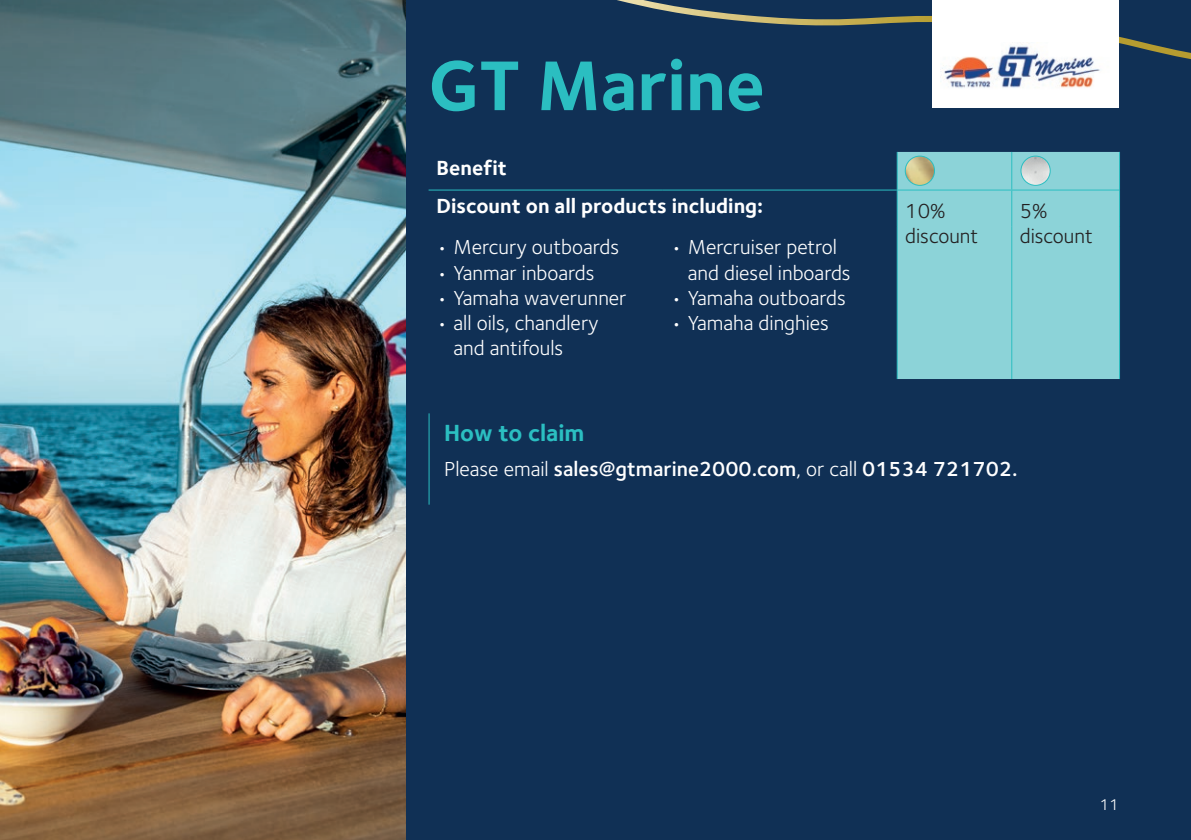
<style>
.page{position:relative;width:1191px;height:840px;background:#fff}
.page>*{position:absolute;margin:0;border:0;box-sizing:border-box;transform-origin:0 0}
.t1{font:700 72.8px "Foundry Sterling";color:#2bbec1}
.t2{font:700 24px "Foundry Sterling";color:#2bbec1}
.t3{font:21px/25.2px "Foundry Sterling";color:#fff}
.t4{font:600 21px "Foundry Sterling";color:#fff}
.t5{font:700 21px/38px "Foundry Sterling";color:#fff}
.t6{font:21px/25.2px "Foundry Sterling";color:#231f20}
.t7{font:16px "Foundry Sterling";color:#fff}
.s1{font-weight:400}
</style>
<div class="page">
<div style="left:0;top:0;width:1191px;height:839px;background:#103055"></div>
<img style="left:0;top:0;width:405px;height:839px">
<svg style="left:617px;top:0;width:574px;height:59px"></svg>
<div style="left:897px;top:152px;width:222px;height:227px;background:#8cd3d8"></div>
<hr style="left:896px;top:152px;width:1px;height:37px;background:#2bbec1">
<hr style="left:1011px;top:152px;width:1px;height:37px;background:#2bbec1">
<hr style="left:1119px;top:152px;width:1px;height:37px;background:#2bbec1">
<hr style="left:428px;top:189px;width:235px;height:1px;background:#2bbec1">
<hr style="left:663px;top:189px;width:234px;height:1px;background:#2bbec1">
<hr style="left:897px;top:189px;width:114px;height:1px;background:#2bbec1">
<hr style="left:896px;top:190px;width:1px;height:36px;background:#2bbec1">
<hr style="left:1011px;top:189px;width:109px;height:1px;background:#2bbec1">
<hr style="left:1011px;top:190px;width:1px;height:36px;background:#2bbec1">
<hr style="left:1119px;top:190px;width:1px;height:36px;background:#2bbec1">
<hr style="left:896px;top:226px;width:1px;height:153px;background:#2bbec1">
<hr style="left:1011px;top:226px;width:1px;height:153px;background:#2bbec1">
<hr style="left:1119px;top:226px;width:1px;height:153px;background:#2bbec1">
<img style="left:905px;top:156px;width:29px;height:29px;border-radius:15px">
<div style="left:904px;top:155px;width:31px;height:31px;border:1px solid #2bbec1;border-radius:50%"></div>
<img style="left:1021px;top:156px;width:29px;height:29px;border-radius:15px">
<div style="left:1020px;top:155px;width:30px;height:31px;border:1px solid #2bbec1;border-radius:50%"></div>
<hr style="left:428px;top:413px;width:1px;height:91px;background:#2bbec1">
<div style="left:932px;top:0;width:187px;height:107px;background:#fff"></div>
<img style="left:942px;top:42px;width:158px;height:46px">
<h1 class="t1" style="left:428px;top:42px;width:338px">GT Marine</h1>
<p class="t5" style="left:436px;top:149px;width:328px">Benefit<br>Discount on all products including:</p>
<p class="t3" style="left:436px;top:235px;width:184px">• Mercury outboards</p>
<p class="t3" style="left:436px;top:260px;width:159px">• Yanmar inboards</p>
<p class="t3" style="left:436px;top:285px;width:192px">• Yamaha waverunner</p>
<p class="t3" style="left:453px;top:310px;width:147px;text-indent:-17px">• all oils, chandlery and antifouls</p>
<p class="t2" style="left:444px;top:418px;width:142px">How to claim</p>
<p class="t3" style="left:688px;top:235px;width:164px;text-indent:-17px">• Mercruiser petrol and diesel inboards</p>
<p class="t3" style="left:671px;top:285px;width:176px">• Yamaha outboards</p>
<p class="t3" style="left:671px;top:310px;width:160px">• Yamaha dinghies</p>
<p class="t6" style="left:905px;top:199px;width:75px">10% discount</p>
<p class="t6" style="left:1019px;top:199px;width:75px">5% discount</p>
<p class="t4" style="left:444px;top:456px;width:575px"><span class="s1">Please email</span> sales@gtmarine2000.com<span class="s1">, or call</span> 01534 721702.</p>
<p class="t7" style="left:1100px;top:794px;width:20px">11</p>
</div>
